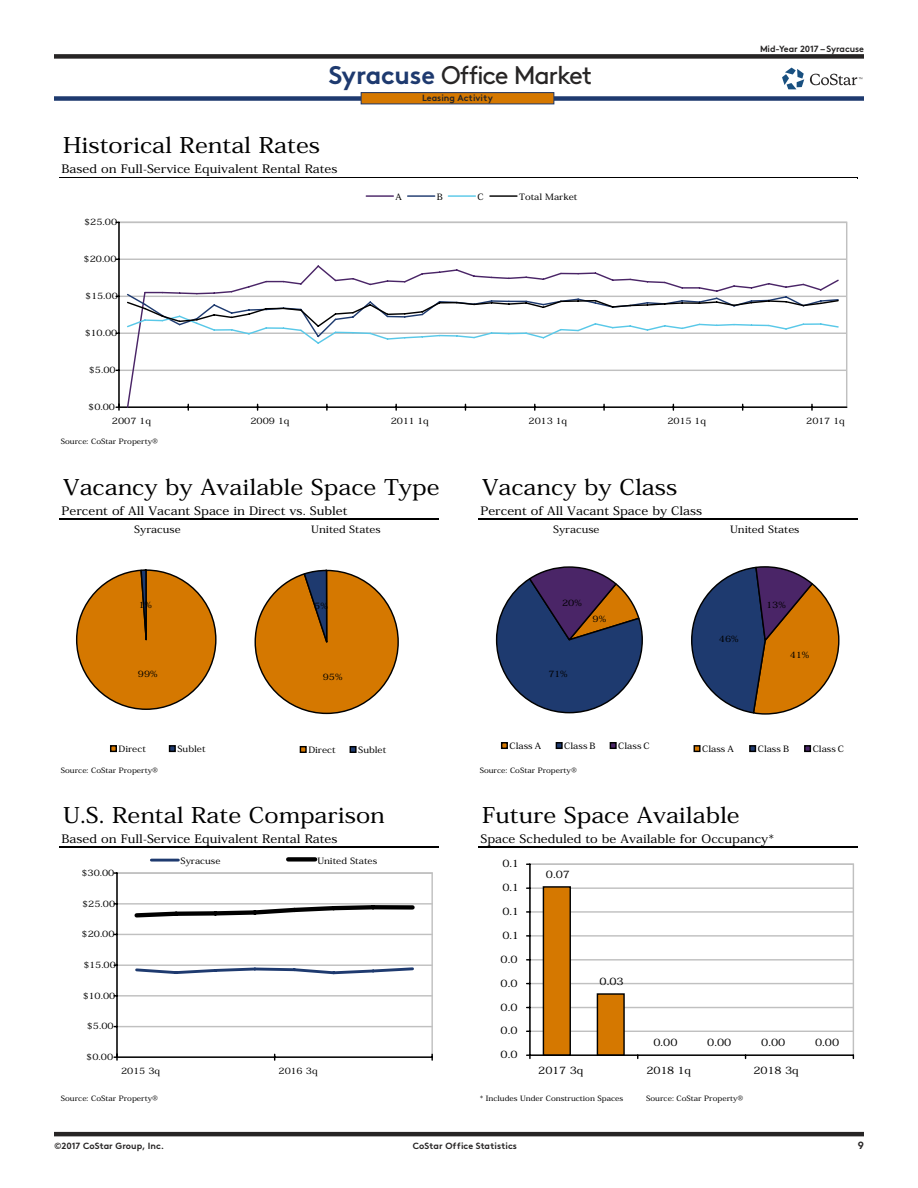
<style>
.page{position:relative;width:918px;height:1188px;background:#fff}
.page>*{position:absolute;margin:0;border:0;box-sizing:border-box;transform-origin:0 0}
.t1{font:25.5px "Co Star Brown";letter-spacing:-.05em;color:#272525}
.t2{font:22.5px "Adobe Serif MM 300 600";color:#000}
.t3{font:12px "Adobe Serif MM 300 600";color:#000}
.t4{font:10.5px "Adobe Serif MM 300 600";color:#000}
.t5{font:700 10.5px "Co Star Brown";color:#272525}
.t6{font:9px "Adobe Serif MM 300 600";color:#000}
.t7{font:700 9px "Co Star Brown";color:#272525}
.t8{font:7.5px "Adobe Serif MM 300 600";color:#000}
.s1{font-weight:700;color:#1e3a6f}
</style>
<div class="page">
<div style="left:54px;top:54px;width:810px;height:5px;background:#272525"></div>
<hr style="left:54px;top:1132px;width:810px;height:4px;background:#272525">
<div style="left:54px;top:96px;width:810px;height:5px;background:#1e3a6f"></div>
<div style="left:361px;top:93px;width:193px;height:11px;background:#d57800"></div>
<div style="left:361px;top:92px;width:193px;height:12px;border:1px solid #1e3a6f"></div>
<svg style="left:782px;top:68px;width:22px;height:21px"></svg>
<svg style="left:810px;top:74px;width:52px;height:11px"></svg>
<hr style="left:59px;top:518px;width:380px;height:2px;background:#000">
<hr style="left:59px;top:847px;width:380px;height:1px;background:#000">
<hr style="left:59px;top:177px;width:799px;height:1px;background:#000">
<hr style="left:478px;top:518px;width:380px;height:2px;background:#000">
<hr style="left:478px;top:847px;width:380px;height:1px;background:#000">
<hr style="left:119px;top:370px;width:728px;height:1px;background:#c0c0c0">
<hr style="left:119px;top:333px;width:728px;height:1px;background:#c0c0c0">
<hr style="left:119px;top:296px;width:728px;height:1px;background:#c0c0c0">
<hr style="left:119px;top:259px;width:728px;height:1px;background:#c0c0c0">
<hr style="left:118px;top:222px;width:2px;height:185px;background:#000">
<hr style="left:119px;top:406px;width:728px;height:2px;background:#000">
<svg style="left:126px;top:265px;width:714px;height:145px"></svg>
<hr style="left:366px;top:195px;width:27px;height:2px;background:#4a2567">
<hr style="left:408px;top:195px;width:27px;height:2px;background:#1e3a6f">
<hr style="left:448px;top:195px;width:27px;height:2px;background:#59c8e8">
<hr style="left:490px;top:195px;width:27px;height:2px;background:#000">
<hr style="left:117px;top:1026px;width:315px;height:1px;background:#c0c0c0">
<hr style="left:117px;top:995px;width:315px;height:2px;background:#c0c0c0">
<hr style="left:117px;top:964px;width:315px;height:2px;background:#c0c0c0">
<hr style="left:117px;top:934px;width:315px;height:1px;background:#c0c0c0">
<hr style="left:117px;top:903px;width:315px;height:2px;background:#c0c0c0">
<hr style="left:116px;top:873px;width:2px;height:184px;background:#000">
<hr style="left:117px;top:1056px;width:315px;height:2px;background:#000">
<svg style="left:135px;top:967px;width:279px;height:8px"></svg>
<svg style="left:132px;top:904px;width:285px;height:14px"></svg>
<hr style="left:151px;top:859px;width:27px;height:3px;background:#1e3a6f">
<div style="left:288px;top:857px;width:27px;height:5px;background:#000"></div>
<svg style="left:76px;top:569px;width:141px;height:141px"></svg>
<div style="left:110px;top:745px;width:7px;height:7px;border:1px solid #000"></div>
<div style="left:169px;top:745px;width:7px;height:7px;border:1px solid #000"></div>
<svg style="left:254px;top:569px;width:145px;height:146px"></svg>
<div style="left:300px;top:746px;width:7px;height:7px;border:1px solid #000"></div>
<div style="left:350px;top:746px;width:7px;height:7px;border:1px solid #000"></div>
<svg style="left:495px;top:566px;width:148px;height:148px"></svg>
<div style="left:501px;top:742px;width:7px;height:7px;border:1px solid #000"></div>
<div style="left:556px;top:742px;width:7px;height:7px;border:1px solid #000"></div>
<div style="left:610px;top:742px;width:7px;height:7px;border:1px solid #000"></div>
<hr style="left:530px;top:1031px;width:323px;height:1px;background:#c0c0c0">
<hr style="left:530px;top:1007px;width:323px;height:1px;background:#c0c0c0">
<hr style="left:530px;top:983px;width:323px;height:1px;background:#c0c0c0">
<hr style="left:530px;top:959px;width:323px;height:2px;background:#c0c0c0">
<hr style="left:530px;top:935px;width:323px;height:2px;background:#c0c0c0">
<hr style="left:530px;top:911px;width:323px;height:2px;background:#c0c0c0">
<hr style="left:530px;top:887px;width:323px;height:2px;background:#c0c0c0">
<div style="left:543px;top:887px;width:27px;height:168px;background:#d57800"></div>
<div style="left:543px;top:886px;width:28px;height:170px;border:1px solid #000"></div>
<div style="left:597px;top:994px;width:27px;height:61px;background:#d57800"></div>
<div style="left:597px;top:993px;width:28px;height:63px;border:1px solid #000"></div>
<hr style="left:529px;top:864px;width:2px;height:191px;background:#000">
<hr style="left:530px;top:1054px;width:323px;height:2px;background:#000">
<svg style="left:691px;top:566px;width:149px;height:149px"></svg>
<div style="left:694px;top:745px;width:7px;height:7px;border:1px solid #000"></div>
<div style="left:749px;top:745px;width:7px;height:7px;border:1px solid #000"></div>
<div style="left:804px;top:745px;width:7px;height:7px;border:1px solid #000"></div>
<h1 class="t1" style="left:329px;top:56px;width:265px"><span class="s1">Syracuse</span> Office Market</h1>
<h2 class="t2" style="left:63px;top:134px;width:258px">Historical Rental Rates</h2>
<h3 class="t3" style="left:62px;top:163px;width:278px">Based on Full-Service Equivalent Rental Rates</h3>
<p class="t6" style="left:84px;top:217px;width:35px">$25.00</p>
<p class="t6" style="left:84px;top:254px;width:35px">$20.00</p>
<p class="t6" style="left:85px;top:291px;width:34px">$15.00</p>
<p class="t6" style="left:85px;top:328px;width:34px">$10.00</p>
<p class="t6" style="left:89px;top:365px;width:28px">$5.00</p>
<p class="t6" style="left:88px;top:402px;width:28px">$0.00</p>
<p class="t7" style="left:422px;top:91px;width:72px">Leasing Activity</p>
<p class="t6" style="left:395px;top:192px;width:8px">A</p>
<p class="t6" style="left:437px;top:192px;width:8px">B</p>
<p class="t6" style="left:478px;top:192px;width:8px">C</p>
<p class="t6" style="left:519px;top:192px;width:60px">Total Market</p>
<p class="t7" style="left:760px;top:42px;width:105px">Mid-Year 2017 – Syracuse</p>
<p class="t6" style="left:112px;top:416px;width:41px">2007 1q</p>
<p class="t6" style="left:250px;top:416px;width:41px">2009 1q</p>
<p class="t6" style="left:391px;top:416px;width:40px">2011 1q</p>
<p class="t6" style="left:529px;top:416px;width:40px">2013 1q</p>
<p class="t6" style="left:667px;top:416px;width:40px">2015 1q</p>
<p class="t6" style="left:806px;top:416px;width:40px">2017 1q</p>
<p class="t8" style="left:61px;top:438px;width:99px">Source: CoStar Property®</p>
<h2 class="t2" style="left:63px;top:475px;width:378px">Vacancy by Available Space Type</h2>
<h2 class="t2" style="left:482px;top:475px;width:197px">Vacancy by Class</h2>
<h3 class="t3" style="left:62px;top:504px;width:287px">Percent of All Vacant Space in Direct vs. Sublet</h3>
<h3 class="t3" style="left:480px;top:504px;width:223px">Percent of All Vacant Space by Class</h3>
<p class="t4" style="left:134px;top:524px;width:48px">Syracuse</p>
<p class="t4" style="left:311px;top:524px;width:71px">United States</p>
<p class="t4" style="left:553px;top:524px;width:48px">Syracuse</p>
<p class="t4" style="left:730px;top:524px;width:71px">United States</p>
<p class="t6" style="left:139px;top:600px;width:15px">1%</p>
<p class="t6" style="left:314px;top:601px;width:15px">5%</p>
<p class="t6" style="left:562px;top:598px;width:21px">20%</p>
<p class="t6" style="left:767px;top:600px;width:21px">13%</p>
<p class="t6" style="left:593px;top:614px;width:15px">9%</p>
<p class="t6" style="left:719px;top:635px;width:21px">46%</p>
<p class="t6" style="left:790px;top:650px;width:21px">41%</p>
<p class="t6" style="left:138px;top:669px;width:21px">99%</p>
<p class="t6" style="left:323px;top:672px;width:21px">95%</p>
<p class="t6" style="left:548px;top:669px;width:21px">71%</p>
<p class="t6" style="left:119px;top:744px;width:29px">Direct</p>
<p class="t6" style="left:177px;top:744px;width:30px">Sublet</p>
<p class="t6" style="left:308px;top:745px;width:29px">Direct</p>
<p class="t6" style="left:358px;top:745px;width:30px">Sublet</p>
<p class="t6" style="left:510px;top:741px;width:33px">Class A</p>
<p class="t6" style="left:564px;top:741px;width:33px">Class B</p>
<p class="t6" style="left:618px;top:741px;width:33px">Class C</p>
<p class="t6" style="left:702px;top:744px;width:33px">Class A</p>
<p class="t6" style="left:758px;top:744px;width:33px">Class B</p>
<p class="t6" style="left:813px;top:744px;width:33px">Class C</p>
<p class="t8" style="left:61px;top:766px;width:99px">Source: CoStar Property®</p>
<p class="t8" style="left:480px;top:766px;width:99px">Source: CoStar Property®</p>
<h2 class="t2" style="left:63px;top:803px;width:323px">U.S. Rental Rate Comparison</h2>
<h2 class="t2" style="left:482px;top:803px;width:259px">Future Space Available</h2>
<h3 class="t3" style="left:62px;top:832px;width:278px">Based on Full-Service Equivalent Rental Rates</h3>
<h3 class="t3" style="left:480px;top:832px;width:295px">Space Scheduled to be Available for Occupancy*</h3>
<p class="t6" style="left:81px;top:868px;width:35px">$30.00</p>
<p class="t6" style="left:181px;top:856px;width:42px">Syracuse</p>
<p class="t6" style="left:317px;top:856px;width:61px">United States</p>
<p class="t4" style="left:502px;top:858px;width:18px">0.1</p>
<p class="t4" style="left:546px;top:868px;width:26px">0.07</p>
<p class="t4" style="left:502px;top:882px;width:18px">0.1</p>
<p class="t6" style="left:82px;top:899px;width:35px">$25.00</p>
<p class="t4" style="left:502px;top:906px;width:18px">0.1</p>
<p class="t6" style="left:82px;top:929px;width:35px">$20.00</p>
<p class="t4" style="left:502px;top:930px;width:18px">0.1</p>
<p class="t6" style="left:83px;top:960px;width:34px">$15.00</p>
<p class="t4" style="left:501px;top:954px;width:18px">0.0</p>
<p class="t4" style="left:501px;top:977px;width:18px">0.0</p>
<p class="t4" style="left:600px;top:975px;width:26px">0.03</p>
<p class="t6" style="left:83px;top:991px;width:34px">$10.00</p>
<p class="t4" style="left:501px;top:1001px;width:18px">0.0</p>
<p class="t6" style="left:87px;top:1021px;width:28px">$5.00</p>
<p class="t4" style="left:501px;top:1025px;width:18px">0.0</p>
<p class="t4" style="left:653px;top:1037px;width:26px">0.00</p>
<p class="t4" style="left:707px;top:1037px;width:26px">0.00</p>
<p class="t4" style="left:761px;top:1037px;width:26px">0.00</p>
<p class="t4" style="left:815px;top:1037px;width:26px">0.00</p>
<p class="t6" style="left:86px;top:1052px;width:28px">$0.00</p>
<p class="t4" style="left:501px;top:1049px;width:18px">0.0</p>
<p class="t6" style="left:121px;top:1066px;width:41px">2015 3q</p>
<p class="t6" style="left:279px;top:1066px;width:41px">2016 3q</p>
<p class="t4" style="left:538px;top:1065px;width:47px">2017 3q</p>
<p class="t4" style="left:646px;top:1065px;width:46px">2018 1q</p>
<p class="t4" style="left:753px;top:1065px;width:47px">2018 3q</p>
<p class="t8" style="left:61px;top:1094px;width:99px">Source: CoStar Property®</p>
<p class="t8" style="left:480px;top:1094px;width:145px">* Includes Under Construction Spaces</p>
<p class="t8" style="left:646px;top:1094px;width:99px">Source: CoStar Property®</p>
<p class="t7" style="left:54px;top:1139px;width:112px">©2017 CoStar Group, Inc.</p>
<p class="t7" style="left:413px;top:1139px;width:106px">CoStar Office Statistics</p>
<p class="t5" style="left:858px;top:1137px;width:8px">9</p>
</div>
